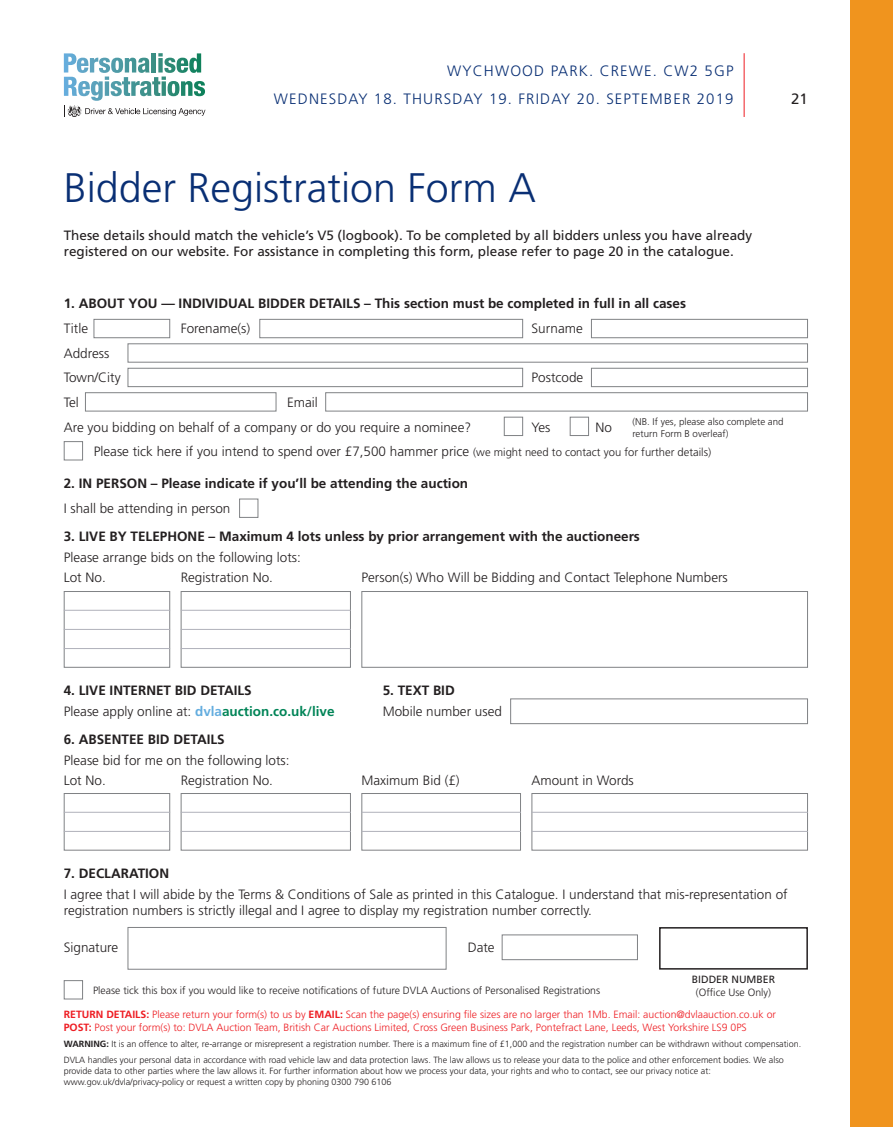
<style>
.page{position:relative;width:893px;height:1127px;background:#fff}
.page>*{position:absolute;margin:0;border:0;box-sizing:border-box;transform-origin:0 0}
.t1{font:300 41.25px "Frutiger";color:#092f74}
.t2{font:300 15px/28.7px "Frutiger";letter-spacing:.075em;color:#092f74;text-align:right}
.t3{font:15px "Frutiger";color:#231f20}
.t4{font:300 13.5px/24.8px "Frutiger";color:#231f20}
.t5{font:700 13.5px/20.4px "Frutiger";color:#231f20}
.t6{font:13.5px/16.2px "Frutiger";color:#231f20}
.t7{font:300 10.5px/12.6px "Frutiger";color:#ee1d23}
.t8{font:300 10.5px "Frutiger";color:#231f20}
.t9{font:10.5px "Frutiger";color:#231f20}
.t10{font:300 9.75px/11.7px "Frutiger";color:#231f20}
.t11{font:300 9px/16px "Frutiger";color:#231f20}
.s1{font-size:11.25px}
.s2{font-weight:300}
.s3{color:#64addf}
.s4{color:#008457}
.s5{font-weight:700}
</style>
<div class="page">
<hr style="left:744px;top:53px;width:1px;height:64px;background:#ee1d23">
<div style="left:850px;top:0;width:43px;height:1127px;background:#f0941e"></div>
<svg style="left:64px;top:53px;width:141px;height:64px"></svg>
<div style="left:94px;top:319px;width:76px;height:19px;border:1px solid #808285"></div>
<div style="left:128px;top:343px;width:680px;height:20px;border:1px solid #808285"></div>
<div style="left:128px;top:368px;width:395px;height:19px;border:1px solid #808285"></div>
<div style="left:85px;top:392px;width:191px;height:19px;border:1px solid #808285"></div>
<div style="left:259px;top:319px;width:264px;height:19px;border:1px solid #808285"></div>
<div style="left:591px;top:319px;width:217px;height:19px;border:1px solid #808285"></div>
<div style="left:591px;top:368px;width:217px;height:19px;border:1px solid #808285"></div>
<div style="left:325px;top:392px;width:483px;height:19px;border:1px solid #808285"></div>
<div style="left:504px;top:417px;width:19px;height:19px;border:1px solid #808285"></div>
<div style="left:570px;top:417px;width:19px;height:19px;border:1px solid #808285"></div>
<div style="left:239px;top:499px;width:19px;height:19px;border:1px solid #808285"></div>
<div style="left:64px;top:441px;width:19px;height:19px;border:1px solid #808285"></div>
<div style="left:64px;top:591px;width:106px;height:77px;border:1px solid #808285"></div>
<div style="left:181px;top:591px;width:170px;height:77px;border:1px solid #808285"></div>
<div style="left:361px;top:591px;width:447px;height:77px;border:1px solid #808285"></div>
<div style="left:510px;top:698px;width:298px;height:26px;border:1px solid #808285"></div>
<div style="left:64px;top:793px;width:106px;height:57px;border:1px solid #808285"></div>
<div style="left:181px;top:793px;width:170px;height:57px;border:1px solid #808285"></div>
<div style="left:361px;top:793px;width:160px;height:57px;border:1px solid #808285"></div>
<div style="left:532px;top:793px;width:276px;height:57px;border:1px solid #808285"></div>
<div style="left:128px;top:927px;width:318px;height:42px;border:1px solid #808285"></div>
<div style="left:502px;top:934px;width:136px;height:26px;border:1px solid #808285"></div>
<div style="left:659px;top:927px;width:149px;height:42px;border:2px solid #231f20"></div>
<hr style="left:64px;top:610px;width:106px;height:1px;background:#b0b1ba">
<hr style="left:64px;top:629px;width:106px;height:1px;background:#b0b1ba">
<hr style="left:64px;top:648px;width:106px;height:1px;background:#b0b1ba">
<hr style="left:181px;top:610px;width:170px;height:1px;background:#b0b1ba">
<hr style="left:181px;top:629px;width:170px;height:1px;background:#b0b1ba">
<hr style="left:181px;top:648px;width:170px;height:1px;background:#b0b1ba">
<hr style="left:64px;top:812px;width:106px;height:1px;background:#b0b1ba">
<hr style="left:64px;top:831px;width:106px;height:1px;background:#b0b1ba">
<hr style="left:181px;top:812px;width:170px;height:1px;background:#b0b1ba">
<hr style="left:181px;top:831px;width:170px;height:1px;background:#b0b1ba">
<hr style="left:361px;top:812px;width:160px;height:1px;background:#b0b1ba">
<hr style="left:361px;top:831px;width:160px;height:1px;background:#b0b1ba">
<hr style="left:532px;top:812px;width:276px;height:1px;background:#b0b1ba">
<hr style="left:532px;top:831px;width:276px;height:1px;background:#b0b1ba">
<div style="left:64px;top:980px;width:19px;height:19px;border:1px solid #808285"></div>
<p class="t2" style="left:274px;top:56px;width:461px">WYCHWOOD PARK. CREWE. CW2 5GP<br>WEDNESDAY 18. THURSDAY 19. FRIDAY 20. SEPTEMBER 2019</p>
<p class="t3" style="left:791px;top:90px;width:18px">21</p>
<h1 class="t1" style="left:64px;top:165px;width:474px">Bidder Registration Form A</h1>
<p class="t6" style="left:64px;top:227px;width:690px">These details should match the vehicle’s V5 (logbook). To be completed by all bidders unless you have already registered on our website. For assistance in completing this form, please refer to page 20 in the catalogue.</p>
<p class="t5" style="left:64px;top:293px;width:624px">1. ABOUT YOU — INDIVIDUAL BIDDER DETAILS – This section must be completed in full in all cases</p>
<p class="t4" style="left:64px;top:316px;width:26px">Title</p>
<p class="t4" style="left:181px;top:316px;width:71px">Forename(s)</p>
<p class="t4" style="left:532px;top:316px;width:53px">Surname</p>
<p class="t4" style="left:64px;top:341px;width:59px">Address<br>Town/City</p>
<p class="t4" style="left:532px;top:365px;width:53px">Postcode</p>
<p class="t4" style="left:64px;top:390px;width:409px;text-indent:223px">Email<br>Are you bidding on behalf of a company or do you require a nominee?</p>
<p class="t4" style="left:64px;top:390px;width:16px">Tel</p>
<p class="t10" style="left:633px;top:416px;width:153px">(NB. If yes, please also complete and return Form B overleaf)</p>
<p class="t4" style="left:532px;top:415px;width:21px">Yes</p>
<p class="t4" style="left:94px;top:415px;width:619px;text-indent:502px">No<br>Please tick here if you intend to spend over £7,500 hammer price <span class="s1">(we might need to contact you for further details)</span></p>
<p class="t5" style="left:64px;top:473px;width:406px">2. IN PERSON – Please indicate if you’ll be attending the auction</p>
<p class="t4" style="left:64px;top:495px;width:168px">I shall be attending in person</p>
<p class="t5" style="left:64px;top:526px;width:578px">3. LIVE BY TELEPHONE – Maximum 4 lots unless by prior arrangement with the auctioneers</p>
<p class="t4" style="left:64px;top:547px;width:239px;line-height:20.4px">Please arrange bids on the following lots:<br>Lot No.</p>
<p class="t4" style="left:181px;top:565px;width:94px">Registration No.</p>
<p class="t4" style="left:361px;top:565px;width:368px">Person(s) Who Will be Bidding and Contact Telephone Numbers</p>
<p class="t5" style="left:64px;top:680px;width:272px">4. LIVE INTERNET BID DETAILS<br><span class="s2">Please apply online at:</span> <span class="s3">dvla</span><span class="s4">auction.co.uk/live</span></p>
<p class="t5" style="left:383px;top:680px;width:74px">5. TEXT BID</p>
<p class="t4" style="left:383px;top:698px;width:121px">Mobile number used</p>
<p class="t5" style="left:64px;top:729px;width:162px">6. ABSENTEE BID DETAILS</p>
<p class="t4" style="left:64px;top:750px;width:227px;line-height:20.4px">Please bid for me on the following lots:<br>Lot No.</p>
<p class="t4" style="left:181px;top:768px;width:94px">Registration No.</p>
<p class="t4" style="left:361px;top:768px;width:100px">Maximum Bid (£)</p>
<p class="t4" style="left:532px;top:768px;width:104px">Amount in Words</p>
<p class="t5" style="left:64px;top:863px;width:107px">7. DECLARATION</p>
<p class="t4" style="left:64px;top:886px;width:725px;line-height:16.2px">I agree that I will abide by the Terms &amp; Conditions of Sale as printed in this Catalogue. I understand that mis-representation of registration numbers is strictly illegal and I agree to display my registration number correctly.</p>
<p class="t4" style="left:64px;top:935px;width:56px">Signature</p>
<p class="t4" style="left:468px;top:935px;width:28px">Date</p>
<p class="t8" style="left:93px;top:984px;width:509px">Please tick this box if you would like to receive notifications of future DVLA Auctions of Personalised Registrations</p>
<p class="t9" style="left:692px;top:973px;width:85px">BIDDER NUMBER</p>
<p class="t8" style="left:696px;top:986px;width:77px">(Office Use Only)</p>
<p class="t7" style="left:64px;top:1008px;width:714px"><span class="s5">RETURN DETAILS:</span> Please return your form(s) to us by <span class="s5">EMAIL:</span> Scan the page(s) ensuring file sizes are no larger than 1Mb. Email: auction@dvlaauction.co.uk or<br><span class="s5">POST:</span> Post your form(s) to: DVLA Auction Team, British Car Auctions Limited, Cross Green Business Park, Pontefract Lane, Leeds, West Yorkshire LS9 0PS</p>
<p class="t11" style="left:64px;top:1036px;width:739px"><span class="s5">WARNING:</span> It is an offence to alter, re-arrange or misrepresent a registration number. There is a maximum fine of £1,000 and the registration number can be withdrawn without compensation.<br>DVLA handles your personal data in accordance with road vehicle law and data protection laws. The law allows us to release your data to the police and other enforcement bodies. We also</p>
<p class="t11" style="left:64px;top:1065px;width:649px;line-height:10.8px">provide data to other parties where the law allows it. For further information about how we process your data, your rights and who to contact, see our privacy notice at: www.gov.uk/dvla/privacy-policy or request a written copy by phoning 0300 790 6106</p>
</div>
